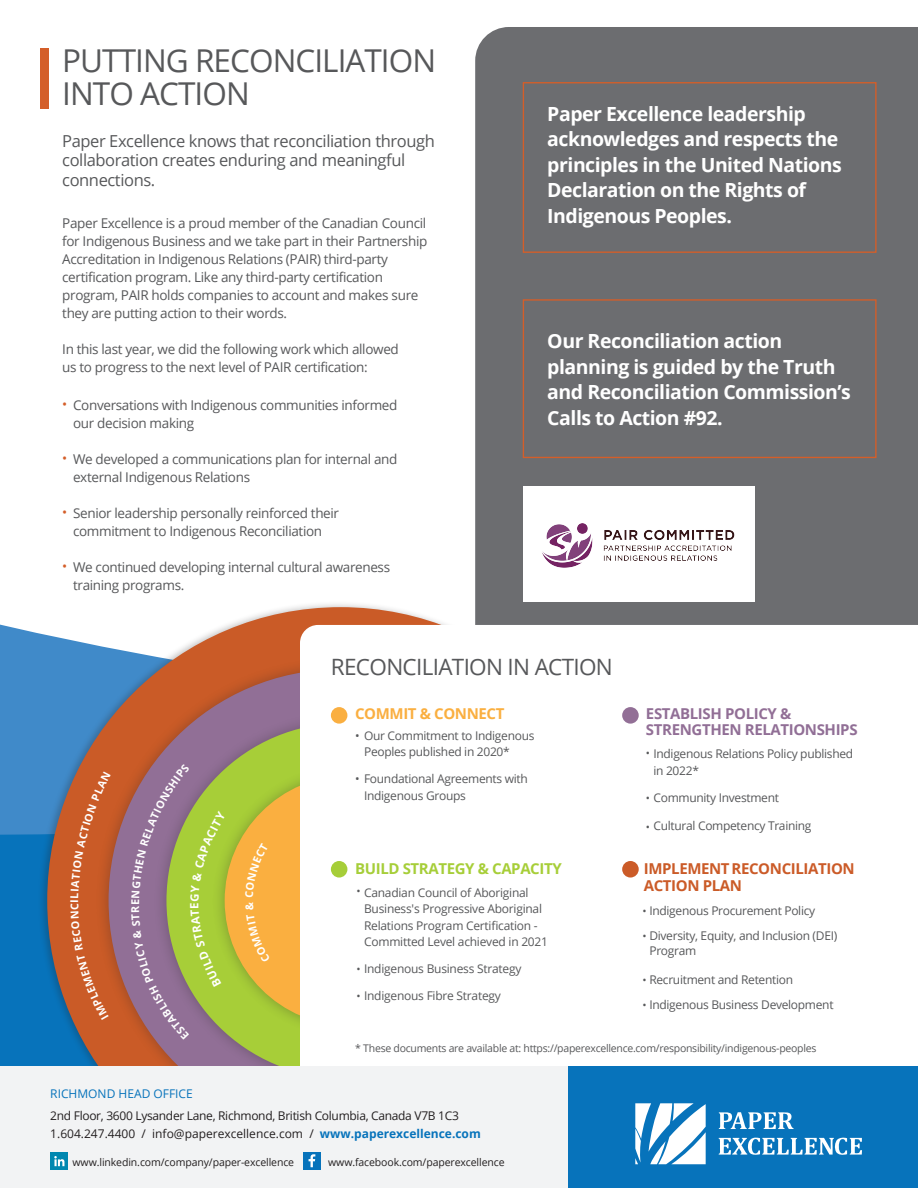
<style>
.page{position:relative;width:918px;height:1188px;background:#fff}
.page>*{position:absolute;margin:0;border:0;box-sizing:border-box;transform-origin:0 0}
.t1{font:31.5px/33px "Open Sans";letter-spacing:-.03em;color:#57585a}
.t2{font:22.5px "Open Sans";letter-spacing:-.03em;color:#57585a}
.t3{font:700 19.5px/25.5px "Open Sans";letter-spacing:-.025em;color:#fff}
.t4{font:16.5px/19.5px "Open Sans";letter-spacing:-.025em;color:#57585a}
.t5{font:700 15px/16.5px "Open Sans";letter-spacing:-.025em;color:#916f96}
.t6{font:700 15px/16.5px "Open Sans";letter-spacing:-.025em;color:#cb5b28}
.t7{font:700 15px "Open Sans";letter-spacing:-.025em;color:#a6ce39}
.t8{font:700 15px "Open Sans";letter-spacing:-.025em;color:#faaf40}
.t9{font:13.5px/18px "Open Sans";letter-spacing:-.025em;color:#57585a}
.t10{font:12px/16.5px "Open Sans";letter-spacing:-.025em;color:#57585a}
.t11{font:12px "Open Sans";letter-spacing:-.025em;color:#231f20}
.t12{font:12px "Open Sans";color:#231f20}
.t13{font:12px "Open Sans";color:#0773bb}
.t14{font:700 11.4px "Open Sans";color:#fff}
.t15{font:11.1px "Open Sans";color:#57585a}
.t16{font:10.5px "Open Sans";letter-spacing:-.025em;color:#57585a}
.t17{font:10.5px "Open Sans";letter-spacing:-.01em;color:#231f20}
.s1{color:#d45e29}
.s2{color:#faaf41}
.s3{color:#a7ce38}
.s4{font-size:11.1px}
.s5{color:#926f96}
.s6{color:#ca5b27}
.s7{font-weight:700;color:#0773bb}
</style>
<div class="page">
<div style="left:475px;top:27px;width:443px;height:561px;background:#6c6d70"></div>
<svg style="left:0;top:588px;width:918px;height:259px"></svg>
<div style="left:38px;top:601px;width:600px;height:587px;background:#231f20;opacity:.26"></div>
<svg style="left:47px;top:607px;width:587px;height:460px"></svg>
<div style="left:96px;top:656px;width:488px;height:489px;background:#231f20;opacity:.3"></div>
<div style="left:109px;top:669px;width:462px;height:463px;background:#916f96;border-radius:50%"></div>
<div style="left:154px;top:710px;width:381px;height:381px;background:#231f20;opacity:.3"></div>
<div style="left:166px;top:723px;width:356px;height:355px;background:#a7ce38;border-radius:50%"></div>
<div style="left:212px;top:762px;width:276px;height:277px;background:#231f20;opacity:.3"></div>
<div style="left:225px;top:775px;width:250px;height:251px;background:#faaf40;border-radius:50%"></div>
<svg style="left:300px;top:625px;width:618px;height:442px"></svg>
<div style="left:523px;top:486px;width:232px;height:116px;background:#fff"></div>
<div style="left:523px;top:82px;width:354px;height:171px;border:1px solid #d45e29"></div>
<div style="left:523px;top:299px;width:354px;height:159px;border:1px solid #d45e29"></div>
<div style="left:0;top:1067px;width:584px;height:121px;background:#f2f3f4"></div>
<div style="left:569px;top:1067px;width:349px;height:121px;background:#0773bb"></div>
<svg style="left:635px;top:1103px;width:71px;height:61px"></svg>
<svg style="left:719px;top:1112px;width:75px;height:17px"></svg>
<svg style="left:719px;top:1137px;width:143px;height:18px"></svg>
<div style="left:303px;top:1152px;width:18px;height:18px;background:#0773bb"></div>
<svg style="left:309px;top:1154px;width:6px;height:13px"></svg>
<div style="left:50px;top:1152px;width:18px;height:18px;background:#0087b0"></div>
<svg style="left:54px;top:1156px;width:10px;height:10px"></svg>
<div style="left:331px;top:707px;width:16px;height:17px;background:#faaf41;border-radius:50%"></div>
<div style="left:331px;top:861px;width:16px;height:17px;background:#a6ce39;border-radius:50%"></div>
<div style="left:622px;top:707px;width:17px;height:17px;background:#926f96;border-radius:50%"></div>
<div style="left:622px;top:861px;width:17px;height:17px;background:#cb5b28;border-radius:50%"></div>
<div style="left:40px;top:48px;width:8px;height:61px;background:#d45e29"></div>
<img style="left:542px;top:523px;width:193px;height:45px">
<svg style="left:71px;top:772px;width:40px;height:248px;background:#c75a28"></svg>
<svg style="left:131px;top:763px;width:95px;height:276px"></svg>
<p class="t1" style="left:62px;top:43px;width:375px">PUTTING RECONCILIATION<br>INTO ACTION</p>
<p class="t4" style="left:62px;top:131px;width:374px">Paper Excellence knows that reconciliation through collaboration creates enduring and meaningful connections.</p>
<p class="t9" style="left:62px;top:213px;width:367px">Paper Excellence is a proud member of the Canadian Council for Indigenous Business and we take part in their Partnership Accreditation in Indigenous Relations (PAIR) third-party certification program. Like any third-party certification program, PAIR holds companies to account and makes sure they are putting action to their words.</p>
<p class="t9" style="left:62px;top:339px;width:338px">In this last year, we did the following work which allowed us to progress to the next level of PAIR certification:</p>
<p class="t3" style="left:547px;top:328px;width:305px">Our Reconciliation action planning is guided by the Truth and Reconciliation Commission’s<br>Calls to Action #92.</p>
<p class="t3" style="left:547px;top:101px;width:296px">Paper Excellence leadership acknowledges and respects the principles in the United Nations<br>Declaration on the Rights of<br>Indigenous Peoples.</p>
<p class="t9" style="left:73px;top:396px;width:326px;text-indent:-11px"><span class="s1">•</span> Conversations with Indigenous communities informed our decision making</p>
<p class="t9" style="left:73px;top:450px;width:326px;text-indent:-11px"><span class="s1">•</span> We developed a communications plan for internal and external Indigenous Relations</p>
<p class="t9" style="left:62px;top:504px;width:278px;text-align:center"><span class="s1">•</span> Senior leadership personally reinforced their commitment to Indigenous Reconciliation</p>
<p class="t9" style="left:73px;top:558px;width:319px;text-indent:-11px"><span class="s1">•</span> We continued developing internal cultural awareness training programs.</p>
<p class="t14" style="left:186px;top:909px;width:8px;rotate:-90deg">E</p>
<p class="t13" style="left:50px;top:1085px;width:144px">RICHMOND HEAD OFFICE</p>
<p class="t2" style="left:331px;top:651px;width:284px">RECONCILIATION IN ACTION</p>
<p class="t8" style="left:355px;top:703px;width:151px"><span class="s2">COMMIT</span> &amp; CONNECT</p>
<p class="t10" style="left:364px;top:727px;width:172px;text-indent:-9px">• Our Commitment to Indigenous<br>Peoples published in 2020*</p>
<p class="t10" style="left:364px;top:770px;width:165px;text-indent:-9px">• Foundational Agreements with<br>Indigenous Groups</p>
<p class="t7" style="left:355px;top:858px;width:208px">BUILD STRATE<span class="s3">GY &amp; CAPACITY</span></p>
<p class="t10" style="left:364px;top:884px;width:185px">Canadian Council of Aboriginal Business's Progressive Aboriginal Relations Program Certification - Committed Level achieved in 2021</p>
<p class="t10" style="left:357px;top:960px;width:166px"><span class="s4">•</span> Indigenous Business Strategy</p>
<p class="t10" style="left:357px;top:987px;width:146px"><span class="s4">•</span> Indigenous Fibre Strategy</p>
<p class="t15" style="left:357px;top:884px;width:6px">•</p>
<p class="t5" style="left:646px;top:704px;width:213px">ESTA<span class="s5">BLISH POLICY &amp;<br>STRENG</span>THEN RELATIONSHIPS</p>
<p class="t10" style="left:653px;top:745px;width:201px">Indigenous Relations Policy published in 2022*</p>
<p class="t10" style="left:646px;top:789px;width:135px"><span class="s4">•</span> Community Investment</p>
<p class="t10" style="left:646px;top:817px;width:167px"><span class="s4">•</span> Cultural Competency Training</p>
<p class="t15" style="left:646px;top:745px;width:6px">•</p>
<p class="t6" style="left:644px;top:860px;width:212px"><span class="s6">IMP</span>LEMENT RECONCILIATION<br>ACTION <span class="s6">PLAN</span></p>
<p class="t10" style="left:642px;top:902px;width:174px"><span class="s4">•</span> Indigenous Procurement Policy</p>
<p class="t10" style="left:649px;top:928px;width:189px;line-height:15px;text-indent:-7px"><span class="s4">•</span> Diversity, Equity, and Inclusion (DEI)<br>Program</p>
<p class="t10" style="left:642px;top:971px;width:152px"><span class="s4">•</span> Recruitment and Retention</p>
<p class="t10" style="left:642px;top:996px;width:193px"><span class="s4">•</span> Indigenous Business Development</p>
<p class="t16" style="left:355px;top:1041px;width:463px">* These documents are available at: https://paperexcellence.com/responsibility/indigenous-peoples</p>
<p class="t11" style="left:50px;top:1107px;width:410px">2nd Floor, 3600 Lysander Lane, Richmond, British Columbia, Canada V7B 1C3</p>
<p class="t12" style="left:50px;top:1125px;width:432px">1.604.247.4400 / info@paperexcellence.com / <span class="s7">www.paperexcellence.com</span></p>
<p class="t17" style="left:73px;top:1155px;width:223px">www.linkedin.com/company/paper-excellence</p>
<p class="t17" style="left:328px;top:1155px;width:178px">www.facebook.com/paperexcellence</p>
</div>
